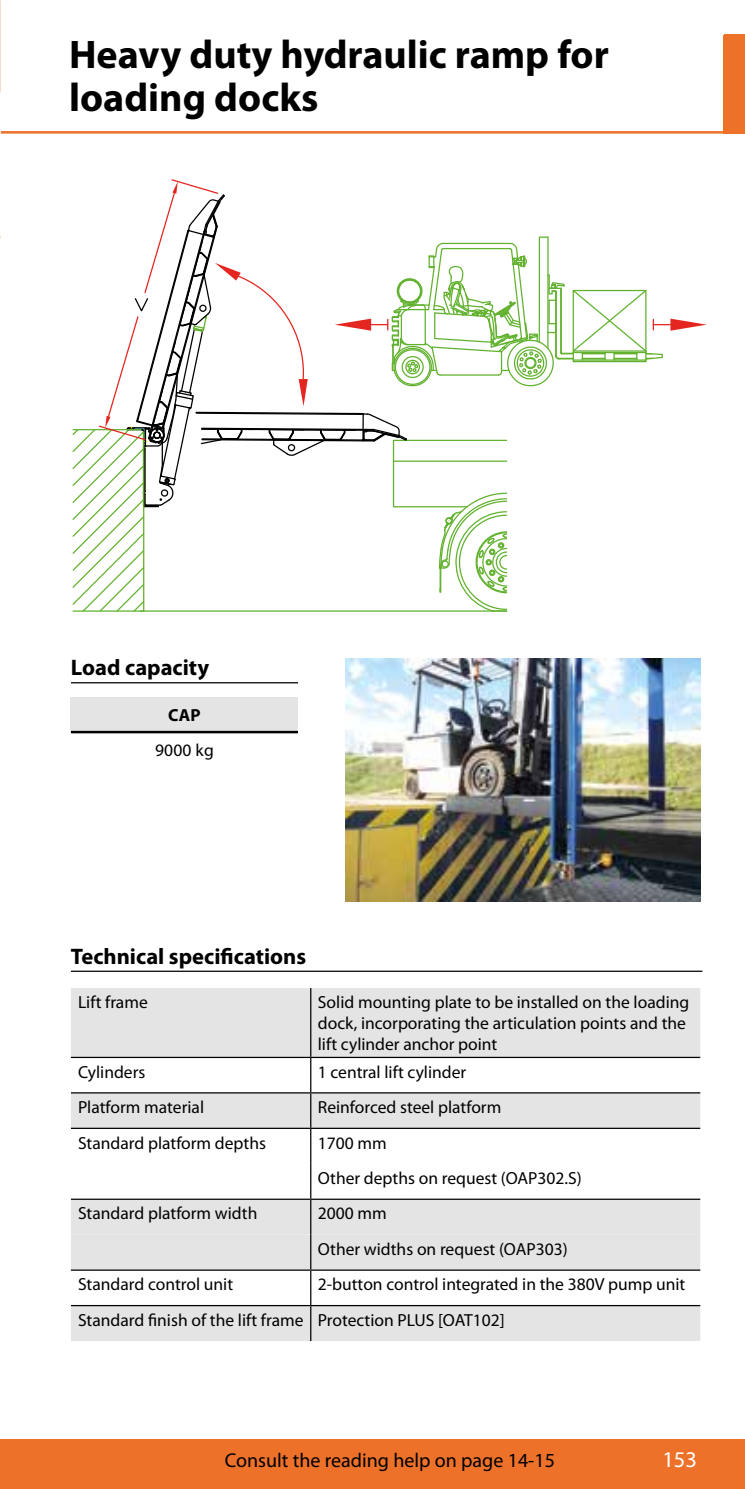
<style>
.page{position:relative;width:745px;height:1489px;background:#fff}
.page>*{position:absolute;margin:0;border:0;box-sizing:border-box;transform-origin:0 0}
.t1{font:700 40px/42.5px "Myriad Pro";color:#000}
.t2{font:700 22.5px "Myriad Pro";color:#000}
.t3{font:22.5px "Myriad Pro";color:#fff}
.t4{font:20px "Myriad Pro";color:#000}
.t5{font:17.5px/35.5px "Myriad Pro";color:#000}
.t6{font:700 17.5px "Myriad Pro";color:#000}
</style>
<div class="page">
<div style="left:0;top:1439px;width:744px;height:49px;background:#ee712a"></div>
<svg style="left:72px;top:179px;width:634px;height:433px"></svg>
<hr style="left:71px;top:970px;width:631px;height:1px;background:#000">
<hr style="left:1px;top:131px;width:743px;height:3px;background:#ee712a">
<svg style="left:71px;top:988px;width:628px;height:246px;fill:#e4e4e4"></svg>
<div style="left:71px;top:1234px;width:628px;height:106px;background:#e4e4e4"></div>
<svg style="left:71px;top:1270px;width:628px;height:34px"></svg>
<hr style="left:310px;top:988px;width:1px;height:68px;background:#000">
<hr style="left:71px;top:1056px;width:239px;height:1px;background:#000">
<hr style="left:310px;top:1056px;width:389px;height:1px;background:#000">
<hr style="left:310px;top:1057px;width:1px;height:35px;background:#000">
<hr style="left:71px;top:1092px;width:239px;height:1px;background:#000">
<hr style="left:310px;top:1092px;width:389px;height:1px;background:#000">
<hr style="left:310px;top:1093px;width:1px;height:34px;background:#000">
<hr style="left:71px;top:1127px;width:239px;height:1px;background:#000">
<hr style="left:310px;top:1127px;width:389px;height:1px;background:#000">
<hr style="left:310px;top:1128px;width:1px;height:35px;background:#000">
<hr style="left:310px;top:1199px;width:1px;height:35px;background:#000">
<hr style="left:310px;top:1270px;width:1px;height:34px;background:#000">
<hr style="left:310px;top:1163px;width:1px;height:35px;background:#000">
<hr style="left:71px;top:1198px;width:239px;height:1px;background:#000">
<hr style="left:310px;top:1198px;width:389px;height:1px;background:#000">
<hr style="left:71px;top:1304px;width:239px;height:2px;background:#000">
<hr style="left:310px;top:1304px;width:389px;height:2px;background:#000">
<hr style="left:310px;top:1306px;width:1px;height:34px;background:#000">
<hr style="left:71px;top:1269px;width:239px;height:1px;background:#000">
<hr style="left:310px;top:1269px;width:389px;height:1px;background:#000">
<hr style="left:310px;top:1234px;width:1px;height:35px;background:#000">
<div style="left:723px;top:35px;width:21px;height:98px;background:#ee712a"></div>
<hr style="left:71px;top:682px;width:227px;height:1px;background:#000">
<div style="left:71px;top:697px;width:227px;height:35px;background:#e4e4e4"></div>
<hr style="left:71px;top:730px;width:227px;height:3px;background:#000">
<img style="left:345px;top:658px;width:354px;height:243px">
<h1 class="t1" style="left:69px;top:32px;width:541px">Heavy duty hydraulic ramp for loading docks</h1>
<p class="t2" style="left:71px;top:652px;width:140px">Load capacity</p>
<p class="t6" style="left:168px;top:704px;width:34px">CAP</p>
<p class="t5" style="left:155px;top:732px;width:60px">9000 kg</p>
<p class="t2" style="left:71px;top:941px;width:236px">Technical specifications</p>
<p class="t5" style="left:78px;top:984px;width:71px">Lift frame</p>
<p class="t5" style="left:317px;top:991px;width:372px;line-height:21px">Solid mounting plate to be installed on the loading dock, incorporating the articulation points and the lift cylinder anchor point</p>
<p class="t5" style="left:78px;top:1053px;width:69px">Cylinders</p>
<p class="t5" style="left:317px;top:1053px;width:150px">1 central lift cylinder</p>
<p class="t5" style="left:78px;top:1089px;width:127px">Platform material</p>
<p class="t5" style="left:317px;top:1089px;width:185px">Reinforced steel platform</p>
<p class="t5" style="left:78px;top:1124px;width:189px">Standard platform depths</p>
<p class="t5" style="left:317px;top:1124px;width:265px">1700 mm<br>Other depths on request (OAP302.S)</p>
<p class="t5" style="left:78px;top:1195px;width:181px">Standard platform width</p>
<p class="t5" style="left:317px;top:1195px;width:251px">2000 mm<br>Other widths on request (OAP303)</p>
<p class="t5" style="left:78px;top:1266px;width:156px">Standard control unit</p>
<p class="t5" style="left:78px;top:1266px;width:608px;text-indent:240px">2-button control integrated in the 380V pump unit<br>Standard finish of the lift frame Protection PLUS [OAT102]</p>
<p class="t4" style="left:224px;top:1447px;width:331px">Consult the reading help on page 14-15</p>
<p class="t3" style="left:662px;top:1445px;width:36px">153</p>
</div>
